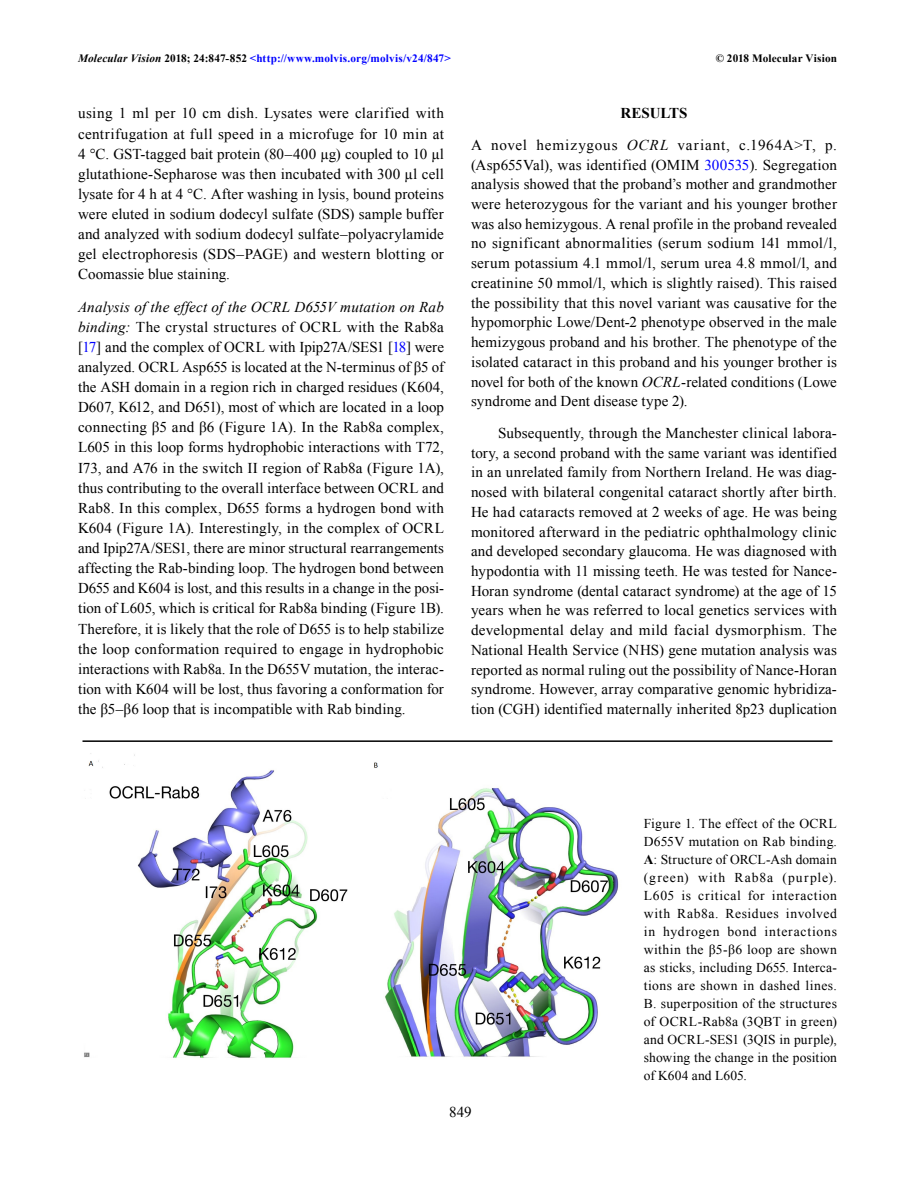
<style>
.page{position:relative;width:918px;height:1188px;background:#fff}
.page>*{position:absolute;margin:0;border:0;box-sizing:border-box;transform-origin:0 0}
.Para_No_Ind{font:15px/20.1px "Times New Roman";letter-spacing:.005em;color:#000;text-align:justify}
.Para_Ind{font:15px/19.6px "Times New Roman";letter-spacing:.005em;color:#000;text-align:justify}
.t1{font:700 15px "Times New Roman";color:#000}
.Folio{font:15px "Times New Roman";color:#000}
.Fig_Caption{font:13.5px/18px "Times New Roman";letter-spacing:.005em;color:#000;text-align:justify}
.Header_Align_Left{font:700 11.25px "Times New Roman";letter-spacing:.015em;color:#00f}
.Header_Align_Right{font:700 11.25px "Times New Roman";letter-spacing:.015em;color:#000}
.s1{font-style:italic;color:#000}
.s2{color:#000}
.s3{font-style:italic}
.s4{color:#00f}
.s5{font-weight:700}
</style>
<div class="page">
<img style="left:84px;top:753px;width:535px;height:305px">
<hr style="left:82px;top:740px;width:750px;height:2px;background:#000">
<p class="Header_Align_Left" style="left:78px;top:50px;width:374px"><span class="s1">Molecular Vision</span> <span class="s2">2018; 24:847-852</span> &lt;http://www.molvis.org/molvis/v24/847&gt;</p>
<p class="Header_Align_Right" style="left:716px;top:50px;width:123px">© 2018 Molecular Vision</p>
<p class="Para_No_Ind" style="left:78px;top:103px;width:368px">using 1 ml per 10 cm dish. Lysates were clarified with centrifugation at full speed in a microfuge for 10 min at 4 °C. GST-tagged bait protein (80–400 µg) coupled to 10 µl glutathione-Sepharose was then incubated with 300 µl cell lysate for 4 h at 4 °C. After washing in lysis, bound proteins were eluted in sodium dodecyl sulfate (SDS) sample buffer and analyzed with sodium dodecyl sulfate–polyacrylamide gel electrophoresis (SDS–PAGE) and western blotting or Coomassie blue staining.</p>
<p class="Para_No_Ind" style="left:78px;top:296px;width:368px"><span class="s3">Analysis of the effect of the OCRL D655V mutation on Rab binding:</span> The crystal structures of OCRL with the Rab8a [<span class="s4">17</span>] and the complex of OCRL with Ipip27A/SES1 [<span class="s4">18</span>] were analyzed. OCRL Asp655 is located at the N-terminus of β5 of the ASH domain in a region rich in charged residues (K604, D607, K612, and D651), most of which are located in a loop connecting β5 and β6 (Figure 1A). In the Rab8a complex, L605 in this loop forms hydrophobic interactions with T72, I73, and A76 in the switch II region of Rab8a (Figure 1A), thus contributing to the overall interface between OCRL and Rab8. In this complex, D655 forms a hydrogen bond with K604 (Figure 1A). Interestingly, in the complex of OCRL and Ipip27A/SES1, there are minor structural rearrangements affecting the Rab-binding loop. The hydrogen bond between D655 and K604 is lost, and this results in a change in the posi&shy;tion of L605, which is critical for Rab8a binding (Figure 1B).<br>Therefore, it is likely that the role of D655 is to help stabilize the loop conformation required to engage in hydrophobic interactions with Rab8a. In the D655V mutation, the interac&shy;tion with K604 will be lost, thus favoring a conformation for the β5–β6 loop that is incompatible with Rab binding.</p>
<h1 class="t1" style="left:621px;top:103px;width:68px">RESULTS</h1>
<p class="Para_No_Ind" style="left:471px;top:135px;width:368px;line-height:19.6px">A novel hemizygous <span class="s3">OCRL</span> variant, c.1964A&gt;T, p. (Asp655Val), was identified (OMIM <span class="s4">300535</span>). Segregation analysis showed that the proband’s mother and grandmother were heterozygous for the variant and his younger brother was also hemizygous. A renal profile in the proband revealed no significant abnormalities (serum sodium 141 mmol/l, serum potassium 4.1 mmol/l, serum urea 4.8 mmol/l, and creatinine 50 mmol/l, which is slightly raised). This raised the possibility that this novel variant was causative for the hypomorphic Lowe/Dent-2 phenotype observed in the male hemizygous proband and his brother. The phenotype of the isolated cataract in this proband and his younger brother is novel for both of the known <span class="s3">OCRL</span>-related conditions (Lowe syndrome and Dent disease type 2).</p>
<p class="Para_Ind" style="left:471px;top:423px;width:368px;text-indent:27px">Subsequently, through the Manchester clinical labora&shy;tory, a second proband with the same variant was identified in an unrelated family from Northern Ireland. He was diag&shy;nosed with bilateral congenital cataract shortly after birth.<br>He had cataracts removed at 2 weeks of age. He was being monitored afterward in the pediatric ophthalmology clinic and developed secondary glaucoma. He was diagnosed with hypodontia with 11 missing teeth. He was tested for Nance-Horan syndrome (dental cataract syndrome) at the age of 15 years when he was referred to local genetics services with developmental delay and mild facial dysmorphism. The National Health Service (NHS) gene mutation analysis was reported as normal ruling out the possibility of Nance-Horan syndrome. However, array comparative genomic hybridiza&shy;tion (CGH) identified maternally inherited 8p23 duplication</p>
<p class="Fig_Caption" style="left:644px;top:814px;width:195px">Figure 1. The effect of the OCRL D655V mutation on Rab binding.<br><span class="s5">A</span>: Structure of ORCL-Ash domain (green) with Rab8a (purple).<br>L605 is critical for interaction with Rab8a. Residues involved in hydrogen bond interactions within the β5-β6 loop are shown as sticks, including D655. Interca&shy;tions are shown in dashed lines.<br>B. superposition of the structures of OCRL-Rab8a (3QBT in green) and OCRL-SES1 (3QIS in purple), showing the change in the position of K604 and L605.</p>
<p class="Folio" style="left:449px;top:1102px;width:24px">849</p>
</div>
